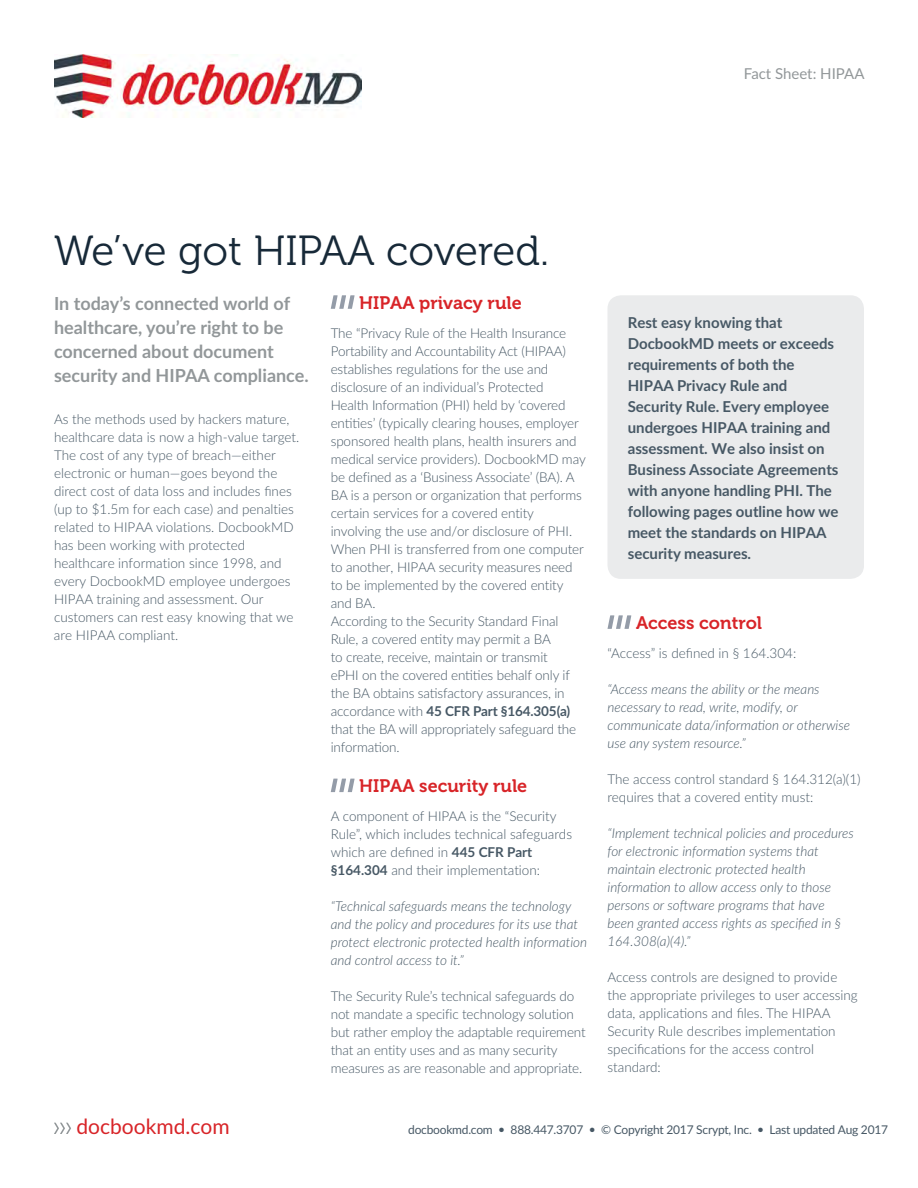
<style>
.page{position:relative;width:918px;height:1188px;background:#fff}
.page>*{position:absolute;margin:0;border:0;box-sizing:border-box;transform-origin:0 0}
.Heading_1{font:42px "Museo 300";color:#172938}
.Bottom_Left_Link__No{font:21px "Lato";color:#d82428}
.Subhead{font:700 18px/24px "Lato";color:#929799}
.Heading_4{font:18px "Museo 700";color:#d82428}
.Body{font:700 15px/21px "Lato";color:#475865}
.Doc_Title{font:15px "Lato";color:#929799}
.Body-2{font:300 13.5px/18px "Lato";letter-spacing:-.01em;color:#475865}
.Body-3{font:italic 300 13.5px/18px "Lato";color:#475865}
.Footer_Copyright___D{font:12px "Lato";letter-spacing:-.02em;color:#475865}
.s1{font-weight:700}
</style>
<div class="page">
<svg style="left:54px;top:1123px;width:17px;height:11px"></svg>
<svg style="left:331px;top:295px;width:24px;height:14px"></svg>
<svg style="left:331px;top:779px;width:24px;height:13px"></svg>
<div style="left:608px;top:295px;width:256px;height:284px;background:#eaebec;border-radius:14px"></div>
<svg style="left:608px;top:615px;width:23px;height:14px"></svg>
<img style="left:54px;top:54px;width:308px;height:63px">
<p class="Doc_Title" style="left:744px;top:63px;width:122px">Fact Sheet: HIPAA</p>
<p class="Heading_1" style="left:54px;top:228px;width:497px">We’ve got HIPAA covered.</p>
<p class="Subhead" style="left:54px;top:290px;width:256px">In today’s connected world of healthcare, you’re right to be concerned about document security and HIPAA compliance.</p>
<p class="Body-2" style="left:54px;top:409px;width:247px">As the methods used by hackers mature, healthcare data is now a high-value target.<br>The cost of any type of breach—either electronic or human—goes beyond the direct cost of data loss and includes fines (up to $1.5m for each case) and penalties related to HIPAA violations. DocbookMD has been working with protected healthcare information since 1998, and every DocbookMD employee undergoes HIPAA training and assessment. Our customers can rest easy knowing that we are HIPAA compliant.</p>
<p class="Heading_4" style="left:359px;top:293px;width:164px">HIPAA privacy rule</p>
<p class="Body-2" style="left:331px;top:323px;width:257px">The “Privacy Rule of the Health Insurance Portability and Accountability Act (HIPAA) establishes regulations for the use and disclosure of an individual’s Protected<br>Health Information (PHI) held by ‘covered entities’ (typically clearing houses, employer sponsored health plans, health insurers and medical service providers). DocbookMD may be defined as a ‘Business Associate’ (BA). A BA is a person or organization that performs certain services for a covered entity involving the use and/or disclosure of PHI.<br>When PHI is transferred from one computer to another, HIPAA security measures need to be implemented by the covered entity and BA.</p>
<p class="Body-2" style="left:331px;top:611px;width:247px">According to the Security Standard Final Rule, a covered entity may permit a BA<br>to create, receive, maintain or transmit ePHI on the covered entities behalf only if the BA obtains satisfactory assurances, in accordance with <span class="s1">45 CFR Part §164.305(a) </span>that the BA will appropriately safeguard the information.</p>
<p class="Heading_4" style="left:359px;top:776px;width:169px">HIPAA security rule</p>
<p class="Body-2" style="left:331px;top:807px;width:243px">A component of HIPAA is the “Security Rule”, which includes technical safeguards which are defined in <span class="s1">445 CFR Part §164.304</span> and their implementation:</p>
<p class="Body-3" style="left:331px;top:897px;width:258px">“Technical safeguards means the technology and the policy and procedures for its use that protect electronic protected health information and control access to it.”</p>
<p class="Body-2" style="left:331px;top:987px;width:256px">The Security Rule’s technical safeguards do not mandate a specific technology solution but rather employ the adaptable requirement that an entity uses and as many security measures as are reasonable and appropriate.</p>
<p class="Body" style="left:628px;top:311px;width:212px">Rest easy knowing that<br>DocbookMD meets or exceeds requirements of both the<br>HIPAA Privacy Rule and<br>Security Rule. Every employee undergoes HIPAA training and assessment. We also insist on<br>Business Associate Agreements with anyone handling PHI. The following pages outline how we meet the standards on HIPAA security measures.</p>
<p class="Heading_4" style="left:636px;top:613px;width:128px">Access control</p>
<p class="Body-2" style="left:608px;top:643px;width:190px">“Access” is defined in § 164.304:</p>
<p class="Body-3" style="left:608px;top:679px;width:244px">“Access means the ability or the means necessary to read, write, modify, or communicate data/information or otherwise use any system resource.”</p>
<p class="Body-2" style="left:608px;top:769px;width:255px">The access control standard § 164.312(a)(1) requires that a covered entity must:</p>
<p class="Body-3" style="left:608px;top:823px;width:248px">“Implement technical policies and procedures for electronic information systems that maintain electronic protected health information to allow access only to those persons or software programs that have been granted access rights as specified in § 164.308(a)(4).”</p>
<p class="Body-2" style="left:608px;top:967px;width:252px">Access controls are designed to provide the appropriate privileges to user accessing data, applications and files. The HIPAA Security Rule describes implementation specifications for the access control standard:</p>
<p class="Bottom_Left_Link__No" style="left:77px;top:1111px;width:155px">docbookmd.com</p>
<p class="Footer_Copyright___D" style="left:408px;top:1121px;width:86px">docbookmd.com</p>
<p class="Footer_Copyright___D" style="left:511px;top:1121px;width:74px">888.447.3707</p>
<p class="Footer_Copyright___D" style="left:601px;top:1121px;width:152px">© Copyright 2017 Scrypt, Inc.</p>
<p class="Footer_Copyright___D" style="left:770px;top:1121px;width:120px">Last updated Aug 2017</p>
</div>
